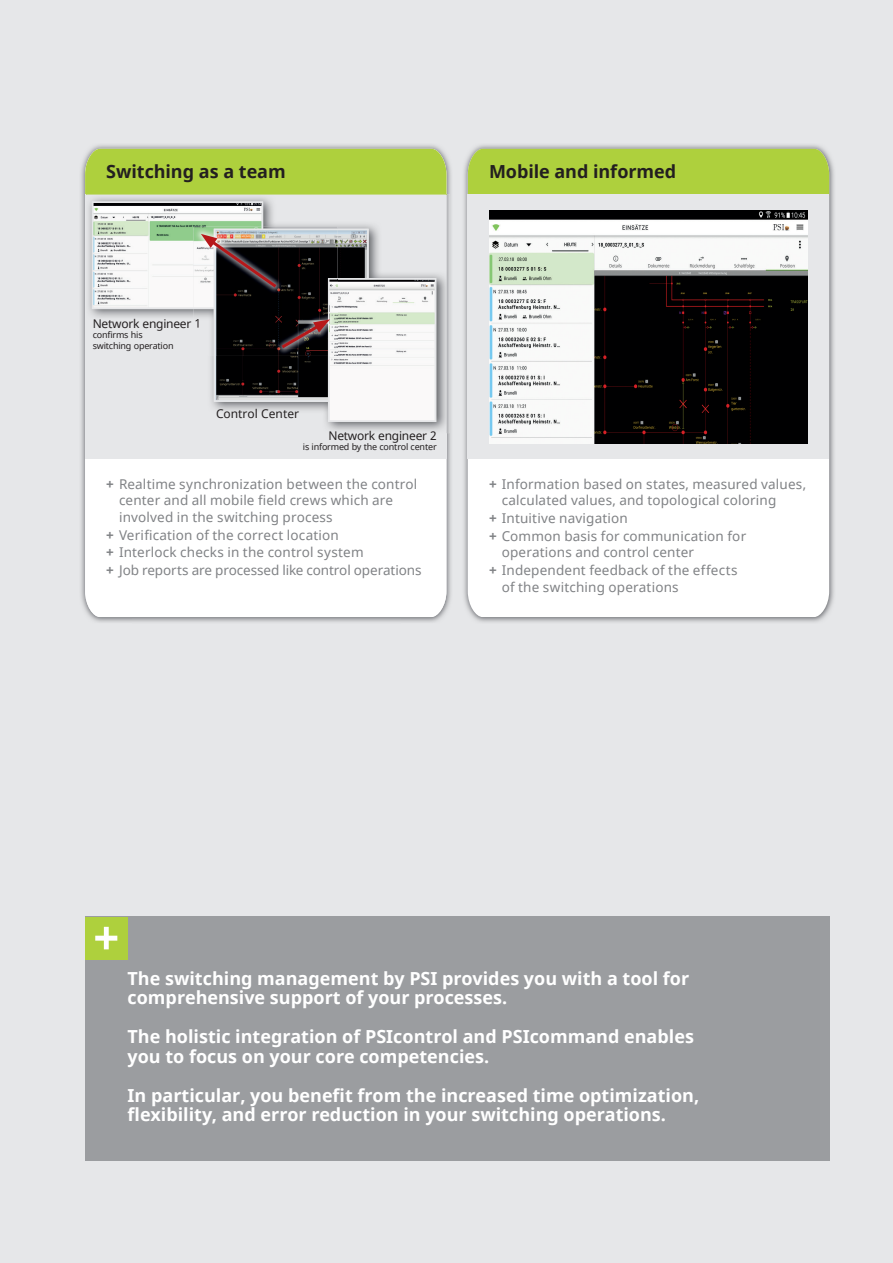
<style>
.page{position:relative;width:893px;height:1263px;background:#e6e7e9}
.page>*{position:absolute;margin:0;border:0;box-sizing:border-box;transform-origin:0 0}
.t1{font:700 18px/19.5px "Noto Sans";color:#fff}
.t2{font:700 18px "Noto Sans";letter-spacing:-.005em;color:#231f20}
.t3{font:13.5px/17.9px "Noto Sans";letter-spacing:.015em;color:#808285}
.t4{font:12px "Noto Sans";letter-spacing:-.02em;color:#231f20}
.t5{font:12px "Noto Sans";color:#231f20}
.t6{font:9px/10.5px "Noto Sans";letter-spacing:-.02em;color:#231f20}
.s1{font-weight:700}
</style>
<div class="page">
<div style="left:85px;top:917px;width:744px;height:244px;background:#9b9da0"></div>
<div style="left:85px;top:917px;width:43px;height:42px;background:#aed03d"></div>
<svg style="left:95px;top:927px;width:22px;height:22px"></svg>
<img style="left:81px;top:145px;width:370px;height:51px">
<img style="left:81px;top:196px;width:51px;height:426px">
<img style="left:400px;top:196px;width:51px;height:426px">
<div style="left:85px;top:459px;width:361px;height:158px;background:#fff"></div>
<div style="left:85px;top:195px;width:361px;height:264px;background:#e6e7e9"></div>
<img style="left:326px;top:194px;width:124px;height:239px">
<svg style="left:85px;top:149px;width:361px;height:273px"></svg>
<img style="left:464px;top:145px;width:370px;height:477px">
<div style="left:468px;top:459px;width:361px;height:158px;background:#fff"></div>
<div style="left:468px;top:149px;width:361px;height:46px;background:#aed03d"></div>
<div style="left:468px;top:195px;width:361px;height:264px;background:#e6e7e9"></div>
<img style="left:490px;top:211px;width:317px;height:232px">
<h1 class="t2" style="left:106px;top:159px;width:181px">Switching as a team</h1>
<h1 class="t2" style="left:489px;top:159px;width:189px">Mobile and informed</h1>
<p class="t4" style="left:93px;top:315px;width:110px">Network engineer 1</p>
<p class="t6" style="left:93px;top:330px;width:82px">confirms his switching operation</p>
<p class="t5" style="left:216px;top:405px;width:85px">Control Center</p>
<p class="t4" style="left:328px;top:427px;width:110px">Network engineer 2</p>
<p class="t6" style="left:303px;top:442px;width:135px">is informed by the control center</p>
<p class="t3" style="left:119px;top:476px;width:300px;line-height:16.5px;text-indent:-13px"><span class="s1">+</span> Realtime synchronization between the control center and all mobile field crews which are involved in the switching process</p>
<p class="t3" style="left:106px;top:526px;width:317px"><span class="s1">+</span> Verification of the correct location<br><span class="s1">+</span> Interlock checks in the control system<br><span class="s1">+</span> Job reports are processed like control operations</p>
<p class="t3" style="left:502px;top:476px;width:306px;line-height:16.5px;text-indent:-13px"><span class="s1">+</span> Information based on states, measured values, calculated values, and topological coloring</p>
<p class="t3" style="left:489px;top:510px;width:259px"><span class="s1">+</span> Intuitive navigation<br><span class="s1">+</span> Common basis for communication for</p>
<p class="t3" style="left:489px;top:544px;width:250px;text-indent:13px">operations and control center<br><span class="s1">+</span> Independent feedback of the effects</p>
<p class="t3" style="left:502px;top:578px;width:178px">of the switching operations</p>
<h1 class="t1" style="left:128px;top:968px;width:563px">The switching management by PSI provides you with a tool for comprehensive support of your processes.</h1>
<h1 class="t1" style="left:128px;top:1027px;width:568px">The holistic integration of PSIcontrol and PSIcommand enables you to focus on your core competencies.</h1>
<h1 class="t1" style="left:128px;top:1085px;width:573px">In particular, you benefit from the increased time optimization, flexibility, and error reduction in your switching operations.</h1>
</div>
